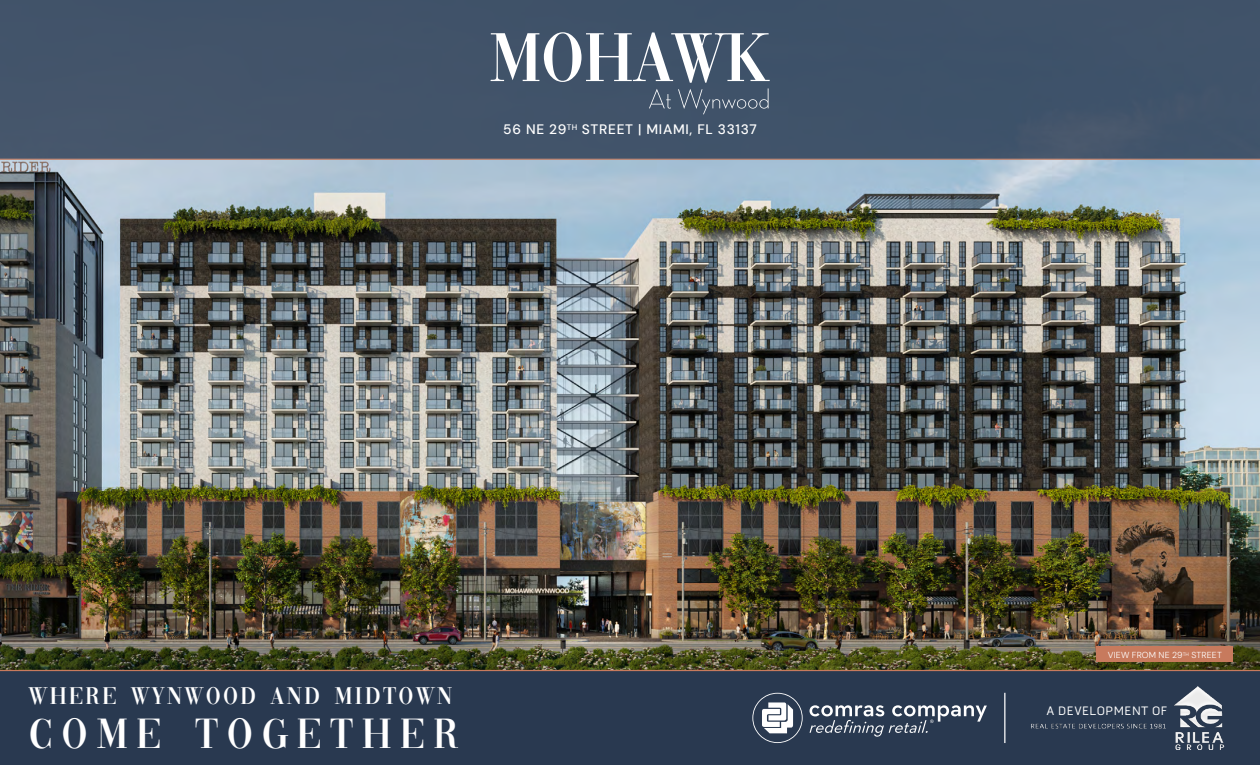
<style>
.page{position:relative;width:1260px;height:765px;background:#293950}
.page>*{position:absolute;margin:0;border:0;box-sizing:border-box;transform-origin:0 0}
.t1{font:43.75px "Vogue";letter-spacing:.2em;color:#fff}
.t2{font:25px "Vogue";letter-spacing:.1em;color:#fff}
.t3{font:13.75px "DM Sans 9 pt";letter-spacing:.05em;color:#fff}
.t4{font:12.5px "Pill Gothic 600 mg";letter-spacing:.04em;color:#fff}
.t5{font:300 8.75px "DM Sans";letter-spacing:.02em;color:#fff}
</style>
<div class="page">
<img style="left:0;top:160px;width:1260px;height:511px">
<div style="left:0;top:0;width:1260px;height:160px;background:#41536a"></div>
<svg style="left:490px;top:32px;width:280px;height:82px;background:#667587"></svg>
<div style="left:1097px;top:646px;width:136px;height:16px;background:#c77a5d"></div>
<svg style="left:752px;top:693px;width:51px;height:50px"></svg>
<svg style="left:810px;top:705px;width:177px;height:32px"></svg>
<hr style="left:1004px;top:693px;width:1px;height:50px;background:#fff">
<img style="left:1175px;top:686px;width:50px;height:64px">
<img style="left:1031px;top:723px;width:134px;height:6px">
<p class="t3" style="left:503px;top:121px;width:255px">56 NE 29<sup>TH</sup> STREET | MIAMI, FL 33137</p>
<h2 class="t2" style="left:29px;top:687px;width:425px">WHERE WYNWOOD AND MIDTOWN</h2>
<h1 class="t1" style="left:29px;top:718px;width:432px">COME TOGETHER</h1>
<p class="t5" style="left:1108px;top:650px;width:116px">VIEW FROM NE 29<sup>TH</sup> STREET</p>
<p class="t4" style="left:1047px;top:703px;width:122px">A DEVELOPMENT OF</p>
</div>
